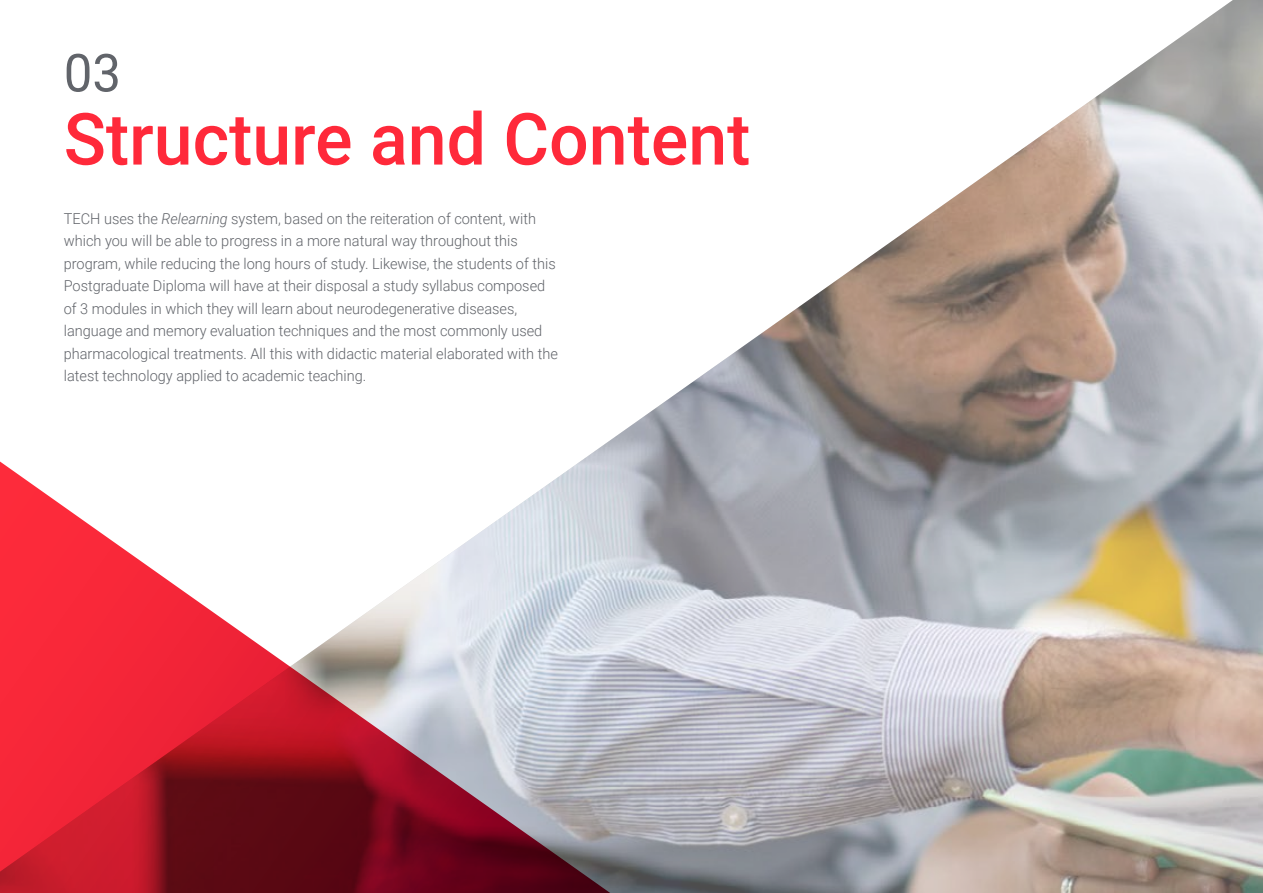
<style>
.page{position:relative;width:1263px;height:893px;background:#fff}
.page>*{position:absolute;margin:0;border:0;box-sizing:border-box;transform-origin:0 0}
.t1{font:500 72px "Roboto";color:#ff293a}
.t2{font:52.5px "Roboto";color:#61646a}
.t3{font:300 15px/22.5px "Roboto";color:#61646a}
.s1{font-style:italic}
</style>
<div class="page">
<img style="left:602px;top:0;width:661px;height:893px">
<svg style="left:0;top:446px;width:640px;height:447px"></svg>
<h2 class="t2" style="left:64px;top:36px;width:59px">03</h2>
<h1 class="t1" style="left:64px;top:89px;width:688px">Structure and Content</h1>
<p class="t3" style="left:64px;top:207px;width:496px">TECH uses the <span class="s1">Relearning</span> system, based on the reiteration of content, with which you will be able to progress in a more natural way throughout this program, while reducing the long hours of study. Likewise, the students of this Postgraduate Diploma will have at their disposal a study syllabus composed of 3 modules in which they will learn about neurodegenerative diseases, language and memory evaluation techniques and the most commonly used pharmacological treatments. All this with didactic material elaborated with the latest technology applied to academic teaching.</p>
</div>
